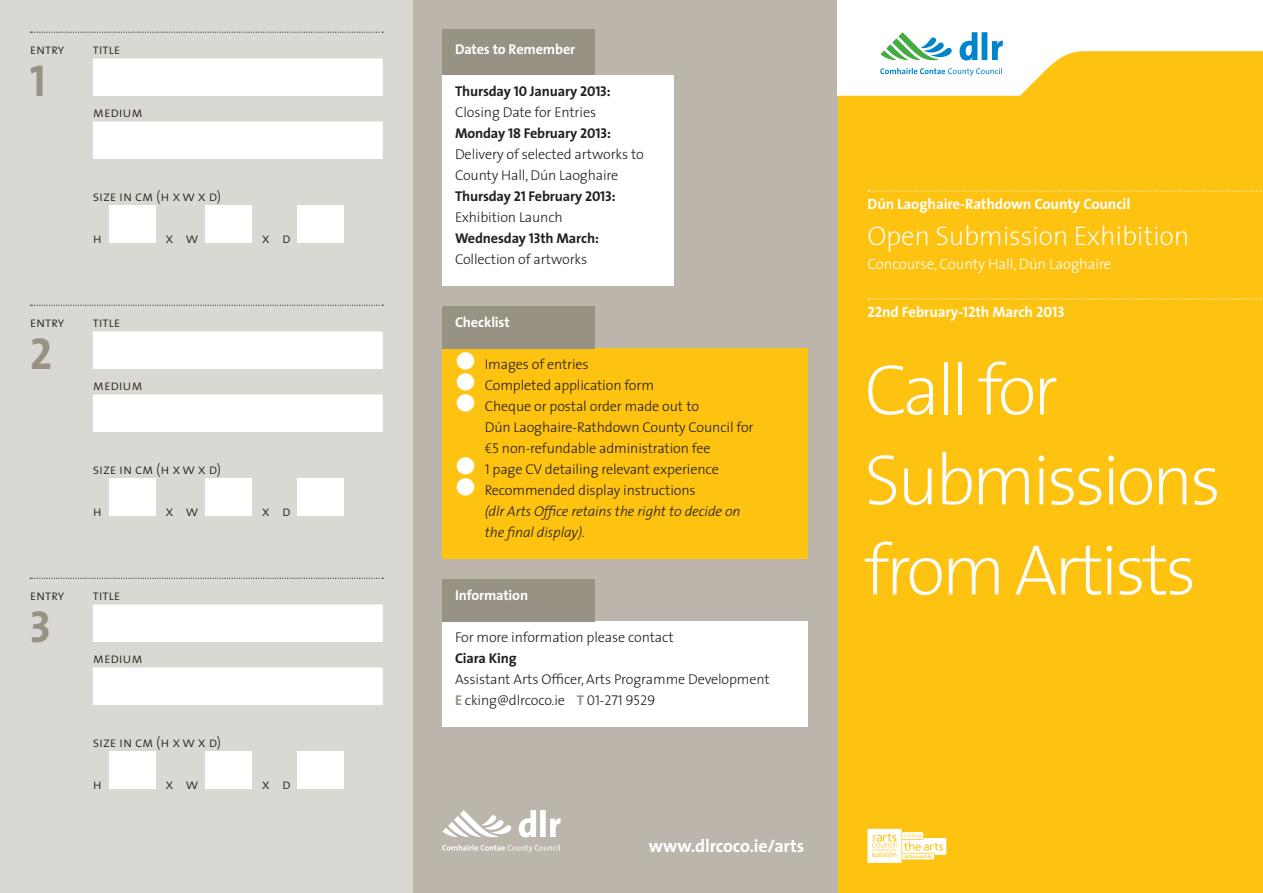
<style>
.page{position:relative;width:1263px;height:893px;background:#fff}
.page>*{position:absolute;margin:0;border:0;box-sizing:border-box;transform-origin:0 0}
.t1{font:200 72px/90px "The Sans";letter-spacing:-.05em;color:#fff}
.t2{font:55.5px "The Sans Light Expert";color:#fff;scale:1.25 1}
.t3{font:45px "The Sans Bold Caps";color:#989284}
.t4{font:200 27px "The Sans";letter-spacing:-.01em;color:#fff}
.t5{font:700 18px "The Sans";letter-spacing:-.01em;color:#fff}
.t6{font:700 15px "The Sans";letter-spacing:-.01em;color:#fff}
.t7{font:300 15px "The Sans";letter-spacing:-.01em;color:#fff}
.t8{font:300 14.25px/21px "The Sans";letter-spacing:-.01em;color:#231f20}
.t9{font:14.25px "The Sans Light Caps";letter-spacing:-.01em;color:#231f20}
.t10{font:italic 300 14.25px "The Sans";letter-spacing:-.01em;color:#231f20}
.t11{font:700 14.25px "The Sans";letter-spacing:-.01em;color:#fff}
.t12{font:700 14.25px "The Sans";letter-spacing:-.01em;color:#231f20}
.s1{font-weight:700}
.s2{font-family:"The Sans Bold Caps";font-weight:400}
.s3{font-family:"The Sans Light Expert";font-weight:400;font-size:24px;color:#fff}
.s4{font-family:"Thesis Euro";font-weight:400}
.s5{font-family:"The Sans Light Caps";font-weight:400}
.s6{font-weight:700;color:#989284}
</style>
<div class="page">
<div style="left:838px;top:0;width:425px;height:893px;background:#fec210"></div>
<div style="left:412px;top:0;width:426px;height:893px;background:#bbb5ac"></div>
<svg style="left:838px;top:30px;width:425px;height:66px"></svg>
<div style="left:838px;top:0;width:425px;height:30px;background:#fff"></div>
<svg style="left:868px;top:190px;width:394px;height:2px"></svg>
<svg style="left:868px;top:298px;width:394px;height:2px"></svg>
<svg style="left:867px;top:829px;width:79px;height:34px"></svg>
<div style="left:442px;top:75px;width:232px;height:210px;background:#fff"></div>
<div style="left:442px;top:621px;width:366px;height:105px;background:#fff"></div>
<div style="left:442px;top:348px;width:366px;height:210px;background:#fec210"></div>
<div style="left:442px;top:30px;width:152px;height:45px;background:#989284"></div>
<div style="left:442px;top:579px;width:152px;height:42px;background:#989284"></div>
<div style="left:442px;top:306px;width:152px;height:42px;background:#989284"></div>
<svg style="left:442px;top:810px;width:119px;height:43px"></svg>
<div style="left:0;top:0;width:412px;height:893px;background:#dad8d3"></div>
<div style="left:93px;top:59px;width:290px;height:37px;background:#fff"></div>
<div style="left:93px;top:122px;width:290px;height:37px;background:#fff"></div>
<div style="left:93px;top:332px;width:290px;height:37px;background:#fff"></div>
<div style="left:93px;top:395px;width:290px;height:37px;background:#fff"></div>
<div style="left:93px;top:605px;width:290px;height:37px;background:#fff"></div>
<div style="left:93px;top:668px;width:290px;height:37px;background:#fff"></div>
<svg style="left:30px;top:32px;width:353px;height:1px"></svg>
<svg style="left:30px;top:305px;width:353px;height:1px"></svg>
<svg style="left:30px;top:578px;width:353px;height:1px"></svg>
<p class="t9" style="left:30px;top:37px;width:36px">entry</p>
<h3 class="t3" style="left:30px;top:43px;width:18px">1</h3>
<p class="t9" style="left:93px;top:37px;width:29px">title</p>
<p class="t9" style="left:93px;top:100px;width:52px">medium</p>
<p class="t9" style="left:93px;top:184px;width:130px">size in cm (h x w x d)</p>
<p class="t9" style="left:93px;top:226px;width:11px">h</p>
<h2 class="t2" style="left:102px;top:178px;width:50px">ó</h2>
<h2 class="t2" style="left:198px;top:178px;width:50px">ó</h2>
<p class="t9" style="left:166px;top:226px;width:34px">x w</p>
<h2 class="t2" style="left:290px;top:178px;width:50px">ó</h2>
<p class="t9" style="left:262px;top:226px;width:30px">x d</p>
<p class="t9" style="left:30px;top:310px;width:36px">entry</p>
<h3 class="t3" style="left:30px;top:316px;width:24px">2</h3>
<p class="t9" style="left:93px;top:310px;width:29px">title</p>
<p class="t9" style="left:93px;top:373px;width:52px">medium</p>
<p class="t9" style="left:93px;top:457px;width:130px">size in cm (h x w x d)</p>
<p class="t9" style="left:93px;top:499px;width:11px">h</p>
<h2 class="t2" style="left:102px;top:451px;width:50px">ó</h2>
<h2 class="t2" style="left:198px;top:451px;width:50px">ó</h2>
<p class="t9" style="left:166px;top:499px;width:34px">x w</p>
<h2 class="t2" style="left:290px;top:451px;width:50px">ó</h2>
<p class="t9" style="left:262px;top:499px;width:30px">x d</p>
<p class="t9" style="left:30px;top:583px;width:36px">entry</p>
<h3 class="t3" style="left:30px;top:589px;width:23px">3</h3>
<p class="t9" style="left:93px;top:583px;width:29px">title</p>
<p class="t9" style="left:93px;top:646px;width:52px">medium</p>
<p class="t9" style="left:93px;top:730px;width:130px">size in cm (h x w x d)</p>
<p class="t9" style="left:93px;top:772px;width:11px">h</p>
<h2 class="t2" style="left:102px;top:724px;width:50px">ó</h2>
<h2 class="t2" style="left:198px;top:724px;width:50px">ó</h2>
<p class="t9" style="left:166px;top:772px;width:34px">x w</p>
<h2 class="t2" style="left:290px;top:724px;width:50px">ó</h2>
<p class="t9" style="left:262px;top:772px;width:30px">x d</p>
<p class="t11" style="left:455px;top:37px;width:122px">Dates to Remember</p>
<p class="t8" style="left:455px;top:80px;width:190px"><span class="s1">Thursday</span> <span class="s2">10</span> <span class="s1">January</span> <span class="s2">2013</span><span class="s1">:<br></span>Closing Date for Entries<br><span class="s1">Monday</span> <span class="s2">18</span> <span class="s1">February</span> <span class="s2">2013</span><span class="s1">:<br></span>Delivery of selected artworks to<br>County Hall, Dún Laoghaire<br><span class="s1">Thursday</span> <span class="s2">21</span> <span class="s1">February</span> <span class="s2">2013</span><span class="s1">:<br></span>Exhibition Launch<br><span class="s1">Wednesday</span> <span class="s2">13</span><span class="s1">th March:<br></span>Collection of artworks</p>
<p class="t11" style="left:455px;top:310px;width:56px">Checklist</p>
<p class="t8" style="left:455px;top:353px;width:135px"><span class="s3">ö</span> Images of entries</p>
<p class="t8" style="left:455px;top:374px;width:201px"><span class="s3">ö</span> Completed application form</p>
<p class="t8" style="left:455px;top:395px;width:246px"><span class="s3">ö</span> Cheque or postal order made out to</p>
<p class="t8" style="left:485px;top:416px;width:270px">Dún Laoghaire-Rathdown County Council for</p>
<p class="t8" style="left:485px;top:437px;width:227px"><span class="s4">a</span><span class="s5">5</span> non-refundable administration fee</p>
<p class="t8" style="left:455px;top:458px;width:265px"><span class="s3">ö</span> <span class="s5">1</span> page CV detailing relevant experience</p>
<p class="t8" style="left:455px;top:479px;width:242px"><span class="s3">ö</span> Recommended display instructions</p>
<p class="t10" style="left:485px;top:499px;width:257px">(dlr Arts Office retains the right to decide on</p>
<p class="t10" style="left:485px;top:520px;width:102px">the final display).</p>
<p class="t11" style="left:455px;top:583px;width:75px">Information</p>
<p class="t8" style="left:455px;top:626px;width:220px">For more information please contact</p>
<p class="t12" style="left:455px;top:646px;width:63px">Ciara King</p>
<p class="t8" style="left:455px;top:668px;width:316px">Assistant Arts Officer, Arts Programme Development<br><span class="s6">E</span> cking@dlrcoco.ie <span class="s6">T</span> <span class="s5">01-271 9529</span></p>
<p class="t5" style="left:649px;top:831px;width:157px">www.dlrcoco.ie/arts</p>
<p class="t6" style="left:867px;top:191px;width:264px">Dún Laoghaire-Rathdown County Council</p>
<h3 class="t4" style="left:867px;top:213px;width:323px">Open Submission Exhibition</h3>
<p class="t7" style="left:867px;top:251px;width:245px">Concourse, County Hall, Dún Laoghaire</p>
<p class="t6" style="left:867px;top:299px;width:198px"><span class="s2">22</span>nd February-<span class="s2">12</span>th March <span class="s2">2013</span></p>
<h1 class="t1" style="left:864px;top:343px;width:358px">Call for<br>Submissions from Artists</h1>
</div>
